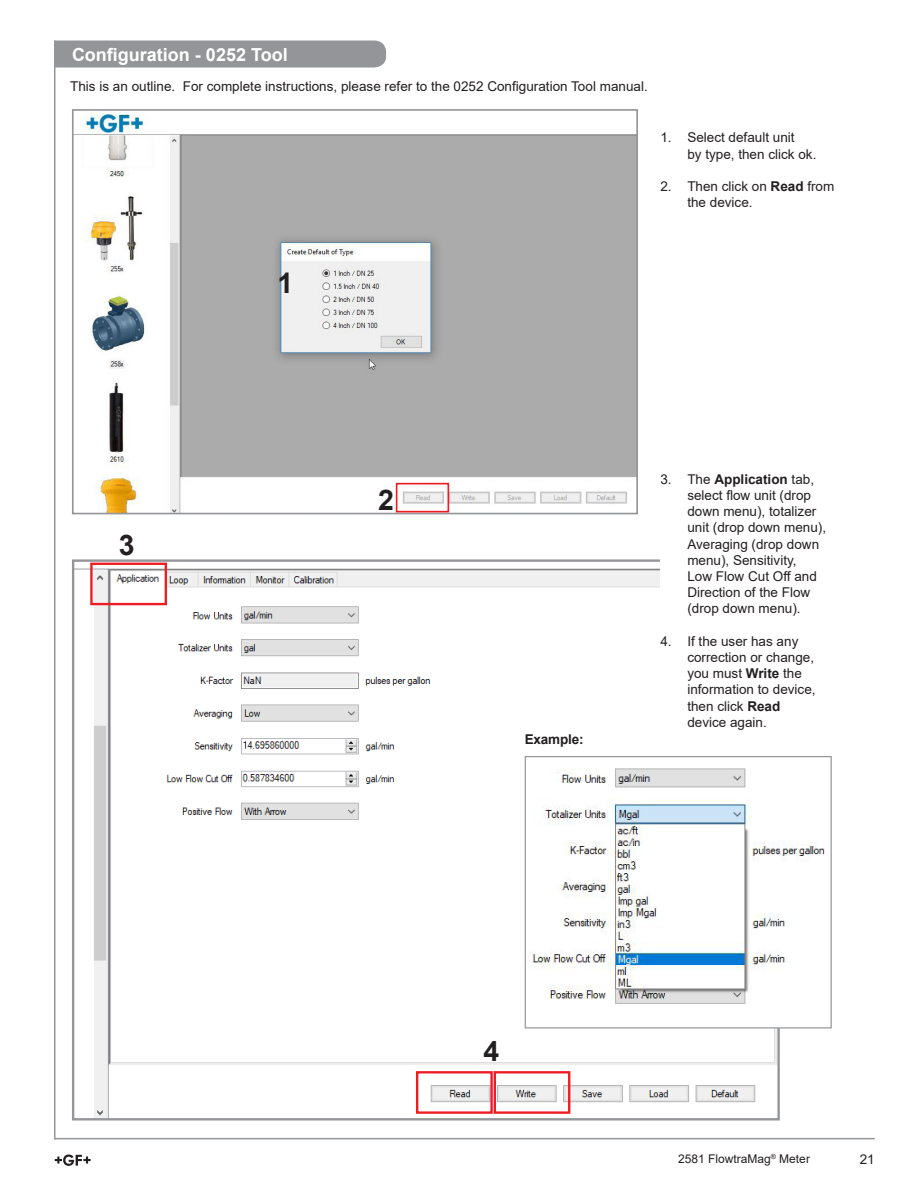
<style>
.page{position:relative;width:918px;height:1188px;background:#fff}
.page>*{position:absolute;margin:0;border:0;box-sizing:border-box;transform-origin:0 0}
.t1{font:700 28.5px "Arial";color:#231f20}
.Top_Level{font:700 18px "Arial";color:#fff}
.t2{font:13.5px/16.2px "Arial";color:#231f20}
.t3{font:700 13.5px "Arial";letter-spacing:-.01em;color:#231f20}
.t4{font:12px "Arial";color:#231f20}
.s1{font-weight:700}
</style>
<div class="page">
<svg style="left:55px;top:1155px;width:36px;height:11px"></svg>
<hr style="left:54px;top:40px;width:2px;height:1099px;background:#939598">
<hr style="left:54px;top:1138px;width:821px;height:1px;background:#939598">
<img style="left:75px;top:562px;width:702px;height:555px">
<div style="left:90px;top:563px;width:77px;height:42px;border:2px solid #ee1d23"></div>
<div style="left:416px;top:1071px;width:77px;height:43px;border:2px solid #ee1d23"></div>
<div style="left:494px;top:1071px;width:76px;height:43px;border:2px solid #ee1d23"></div>
<svg style="left:54px;top:40px;width:332px;height:28px;background:#97999c"></svg>
<div style="left:660px;top:458px;width:179px;height:301px;background:#fff"></div>
<img style="left:75px;top:114px;width:560px;height:397px">
<div style="left:72px;top:109px;width:566px;height:405px;border:2px solid #939598"></div>
<div style="left:396px;top:483px;width:53px;height:29px;border:2px solid #ee1d23"></div>
<img style="left:527px;top:758px;width:298px;height:268px">
<div style="left:525px;top:756px;width:307px;height:272px;border:1px solid #939598"></div>
<p class="Top_Level" style="left:72px;top:42px;width:217px">Configuration - 0252 Tool</p>
<p class="t2" style="left:70px;top:78px;width:579px">This is an outline. For complete instructions, please refer to the 0252 Configuration Tool manual.</p>
<p class="t2" style="left:687px;top:129px;width:131px;text-indent:-27px">1. Select default unit<br>by type, then click ok.</p>
<p class="t2" style="left:687px;top:178px;width:149px;text-indent:-27px">2. Then click on <span class="s1">Read</span> from the device.</p>
<p class="t1" style="left:277px;top:263px;width:17px">1</p>
<p class="t1" style="left:119px;top:525px;width:17px">3</p>
<p class="t1" style="left:378px;top:480px;width:17px">2</p>
<p class="t3" style="left:525px;top:730px;width:61px">Example:</p>
<p class="t2" style="left:687px;top:471px;width:140px;text-indent:-27px">3. The <span class="s1">Application</span> tab, select flow unit (drop down menu), totalizer unit (drop down menu),<br>Averaging (drop down menu), Sensitivity,<br>Low Flow Cut Off and<br>Direction of the Flow (drop down menu).</p>
<p class="t2" style="left:687px;top:633px;width:130px;text-indent:-27px">4. If the user has any correction or change, you must <span class="s1">Write</span> the information to device, then click <span class="s1">Read </span>device again.</p>
<p class="t1" style="left:484px;top:1031px;width:17px">4</p>
<p class="t4" style="left:678px;top:1151px;width:133px">2581 FlowtraMag<sup>®</sup> Meter</p>
<p class="t2" style="left:860px;top:1151px;width:17px">21</p>
</div>
